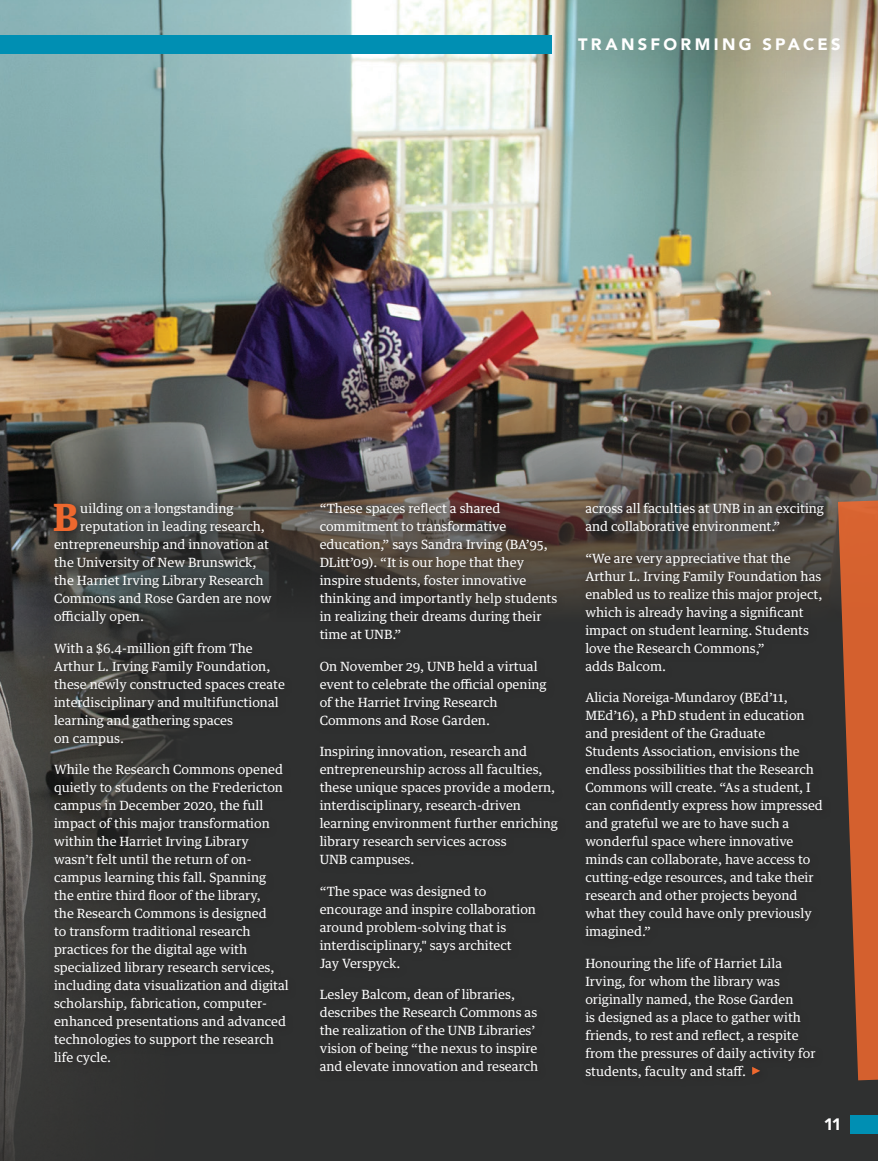
<style>
.page{position:relative;width:878px;height:1161px;background:#fff}
.page>*{position:absolute;margin:0;border:0;box-sizing:border-box;transform-origin:0 0}
.Content_Text{font:700 37.65px "Guardian Text Egyp";color:#ee682e}
.t1{font:900 16.5px "Avenir";letter-spacing:.2em;color:#fff}
.Content_Text-2{font:12.75px/18px "Guardian Text Egyp";color:#fff}
</style>
<div class="page">
<img style="left:0;top:0;width:878px;height:298px">
<img style="left:0;top:298px;width:878px;height:863px">
<div style="left:48px;top:497px;width:784px;height:591px;background:#231f20;opacity:.75"></div>
<svg style="left:752px;top:1067px;width:8px;height:8px"></svg>
<svg style="left:837px;top:499px;width:41px;height:581px;background:#a8532f"></svg>
<svg style="left:684px;top:0;width:194px;height:194px;background:#b5b7a2"></svg>
<div style="left:850px;top:1115px;width:28px;height:19px;background:#008fb3"></div>
<div style="left:554px;top:12px;width:316px;height:72px;background:#231f20;opacity:.26"></div>
<div style="left:0;top:35px;width:551px;height:19px;background:#008fb3"></div>
<p class="t1" style="left:578px;top:31px;width:264px">TRANSFORMING SPACES</p>
<p class="Content_Text" style="left:53px;top:486px;width:27px">B</p>
<p class="Content_Text-2" style="left:80px;top:498px;width:155px">uilding on a longstanding</p>
<p class="Content_Text-2" style="left:80px;top:516px;width:186px">reputation in leading research,</p>
<p class="Content_Text-2" style="left:54px;top:534px;width:217px">entrepreneurship and innovation at</p>
<p class="Content_Text-2" style="left:54px;top:552px;width:204px">the University of New Brunswick,</p>
<p class="Content_Text-2" style="left:54px;top:570px;width:211px">the Harriet Irving Library Research</p>
<p class="Content_Text-2" style="left:54px;top:588px;width:219px">Commons and Rose Garden are now</p>
<p class="Content_Text-2" style="left:54px;top:606px;width:91px">officially open.</p>
<p class="Content_Text-2" style="left:54px;top:638px;width:232px">With a $6.4-million gift from The<br>Arthur L. Irving Family Foundation, these newly constructed spaces create interdisciplinary and multifunctional learning and gathering spaces<br>on campus.</p>
<p class="Content_Text-2" style="left:54px;top:759px;width:236px">While the Research Commons opened quietly to students on the Fredericton campus in December 2020, the full impact of this major transformation within the Harriet Irving Library wasn’t felt until the return of on&shy;campus learning this fall. Spanning the entire third floor of the library,<br>the Research Commons is designed<br>to transform traditional research practices for the digital age with specialized library research services, including data visualization and digital scholarship, fabrication, computer&shy;enhanced presentations and advanced technologies to support the research life cycle.</p>
<p class="Content_Text-2" style="left:320px;top:498px;width:239px">“These spaces reflect a shared commitment to transformative education,” says Sandra Irving (BA’95, DLitt’09). “It is our hope that they inspire students, foster innovative thinking and importantly help students in realizing their dreams during their time at UNB.”</p>
<p class="Content_Text-2" style="left:320px;top:656px;width:228px">On November 29, UNB held a virtual event to celebrate the official opening of the Harriet Irving Research<br>Commons and Rose Garden.</p>
<p class="Content_Text-2" style="left:320px;top:741px;width:240px">Inspiring innovation, research and entrepreneurship across all faculties, these unique spaces provide a modern, interdisciplinary, research-driven learning environment further enriching library research services across<br>UNB campuses.</p>
<p class="Content_Text-2" style="left:320px;top:881px;width:218px">“The space was designed to encourage and inspire collaboration around problem-solving that is interdisciplinary," says architect<br>Jay Verspyck.</p>
<p class="Content_Text-2" style="left:320px;top:984px;width:220px">Lesley Balcom, dean of libraries, describes the Research Commons as the realization of the UNB Libraries’ vision of being “the nexus to inspire and elevate innovation and research</p>
<p class="Content_Text-2" style="left:585px;top:498px;width:240px">across all faculties at UNB in an exciting and collaborative environment.”</p>
<p class="Content_Text-2" style="left:585px;top:548px;width:239px">“We are very appreciative that the Arthur L. Irving Family Foundation has enabled us to realize this major project, which is already having a significant impact on student learning. Students love the Research Commons,”<br>adds Balcom.</p>
<p class="Content_Text-2" style="left:585px;top:687px;width:239px">Alicia Noreiga-Mundaroy (BEd’11, MEd’16), a PhD student in education and president of the Graduate<br>Students Association, envisions the endless possibilities that the Research Commons will create. “As a student, I can confidently express how impressed and grateful we are to have such a wonderful space where innovative minds can collaborate, have access to cutting-edge resources, and take their research and other projects beyond what they could have only previously imagined.”</p>
<p class="Content_Text-2" style="left:585px;top:953px;width:232px">Honouring the life of Harriet Lila Irving, for whom the library was originally named, the Rose Garden<br>is designed as a place to gather with friends, to rest and reflect, a respite from the pressures of daily activity for students, faculty and staff.</p>
<p class="t1" style="left:823px;top:1111px;width:19px">11</p>
</div>
